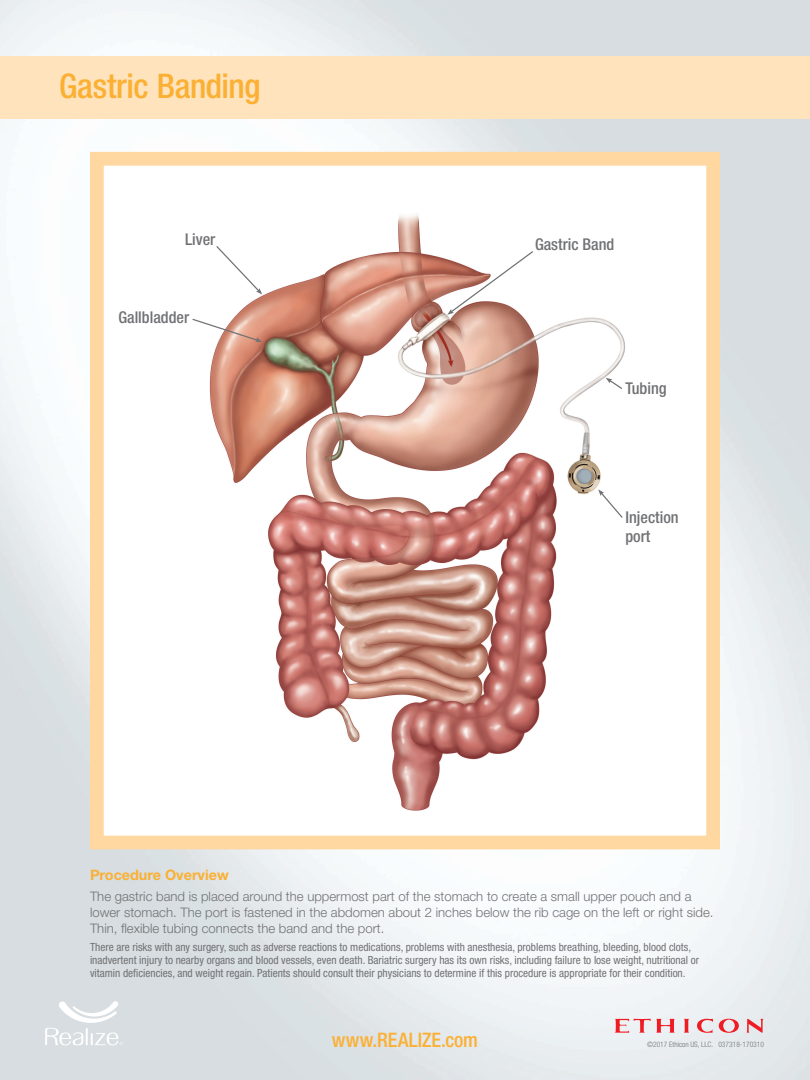
<style>
.page{position:relative;width:810px;height:1080px;background:#fff}
.page>*{position:absolute;margin:0;border:0;box-sizing:border-box;transform-origin:0 0}
.t1{font:500 condensed 33.94px "Helvetica Neue LT Std";letter-spacing:-.01em;color:#fbb033}
.t2{font:500 condensed 20px "Helvetica Neue LT Std";color:#fbb033}
.t3{font:500 condensed 16.25px/18.1px "Helvetica Neue LT Std";color:#717275}
.t4{font:700 14.38px "Helvetica Neue LT Std";color:#fbb033}
.t5{font:300 13.12px/15.8px "Helvetica Neue LT Std";color:#717275}
.t6{font:condensed 11.25px/13.1px "Helvetica Neue LT Std";color:#717275}
.t7{font:300 condensed 7.5px "Helvetica Neue LT Std";color:#717275}
</style>
<div class="page">
<svg style="left:615px;top:1019px;width:60px;height:14px"></svg>
<svg style="left:684px;top:1019px;width:5px;height:14px"></svg>
<svg style="left:697px;top:1019px;width:16px;height:14px"></svg>
<svg style="left:747px;top:1019px;width:16px;height:14px"></svg>
<svg style="left:719px;top:1019px;width:20px;height:14px"></svg>
<svg style="left:45px;top:1001px;width:78px;height:44px"></svg>
<img style="left:209px;top:212px;width:417px;height:599px">
<div style="left:90px;top:152px;width:630px;height:697px;border:14px solid #fed8a0"></div>
<svg style="left:215px;top:245px;width:47px;height:50px"></svg>
<svg style="left:192px;top:318px;width:70px;height:24px"></svg>
<svg style="left:447px;top:250px;width:88px;height:65px"></svg>
<svg style="left:606px;top:378px;width:18px;height:12px"></svg>
<div style="left:0;top:56px;width:810px;height:62px;background:#fee3bd"></div>
<svg style="left:598px;top:489px;width:26px;height:30px"></svg>
<h1 class="t1" style="left:59px;top:66px;width:203px">Gastric Banding</h1>
<h3 class="t3" style="left:185px;top:230px;width:32px">Liver</h3>
<h3 class="t3" style="left:535px;top:235px;width:81px">Gastric Band</h3>
<h3 class="t3" style="left:118px;top:308px;width:72px">Gallbladder</h3>
<h3 class="t3" style="left:626px;top:379px;width:43px">Tubing</h3>
<h3 class="t3" style="left:625px;top:508px;width:55px">Injection port</h3>
<p class="t4" style="left:90px;top:866px;width:140px">Procedure Overview</p>
<p class="t5" style="left:90px;top:888px;width:625px">The gastric band is placed around the uppermost part of the stomach to create a small upper pouch and a lower stomach. The port is fastened in the abdomen about 2 inches below the rib cage on the left or right side.<br>Thin, flexible tubing connects the band and the port.</p>
<p class="t6" style="left:90px;top:940px;width:611px">There are risks with any surgery, such as adverse reactions to medications, problems with anesthesia, problems breathing, bleeding, blood clots, inadvertent injury to nearby organs and blood vessels, even death. Bariatric surgery has its own risks, including failure to lose weight, nutritional or vitamin deficiencies, and weight regain. Patients should consult their physicians to determine if this procedure is appropriate for their condition.</p>
<h2 class="t2" style="left:332px;top:1028px;width:148px">www.REALIZE.com</h2>
<p class="t7" style="left:647px;top:1040px;width:118px">©2017 Ethicon US, LLC. 037318-170310</p>
</div>
